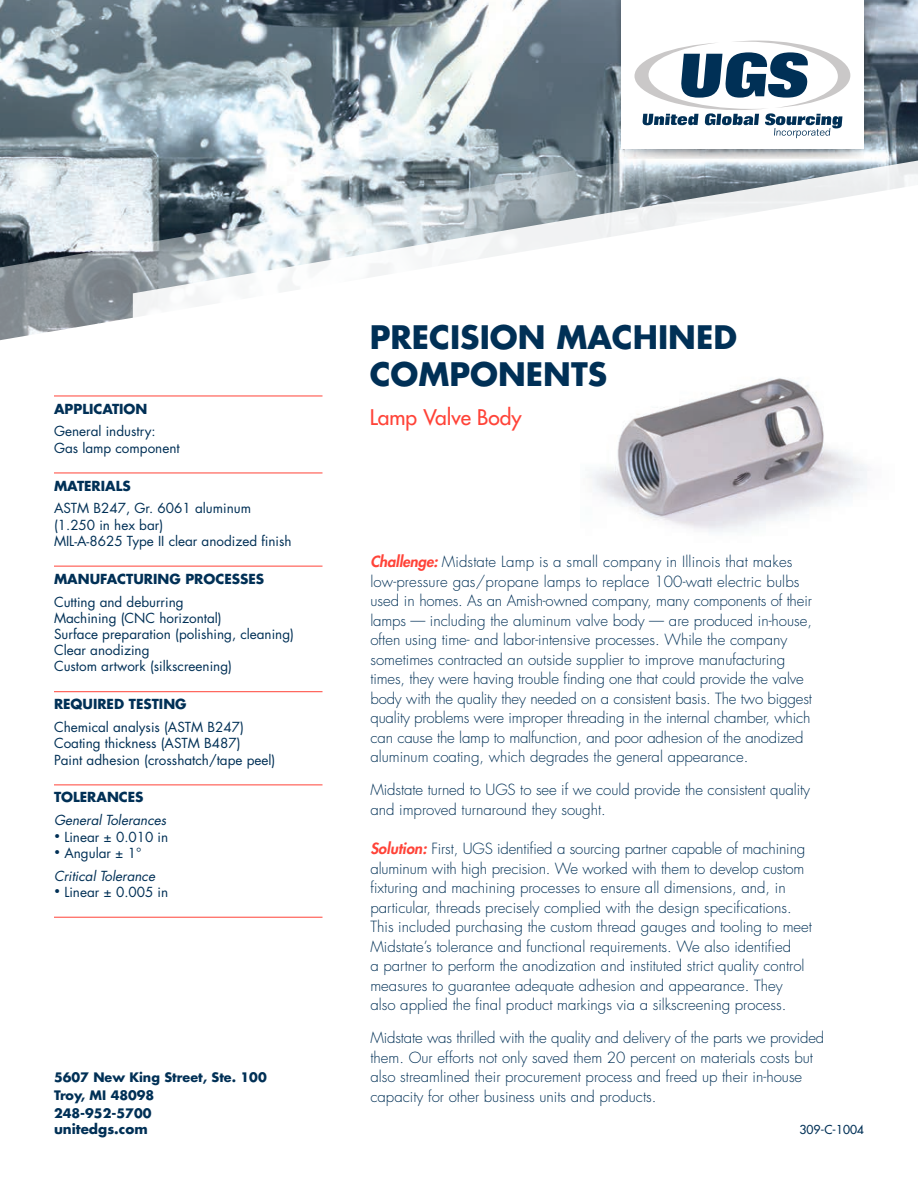
<style>
.page{position:relative;width:918px;height:1188px;background:#fff}
.page>*{position:absolute;margin:0;border:0;box-sizing:border-box;transform-origin:0 0}
.t1{font:700 31.5px/37.8px "Futura";color:#003056}
.t2{font:21px "Futura";color:#ff4338}
.t3{font:300 15px/19.5px "Futura";color:#003056}
.t4{font:13.5px/16.2px "Futura";color:#003056}
.Tech_Specs_Bold_CAPS{font:700 13.5px "Futura";color:#003056}
.t5{font:italic 13.5px "Futura";color:#003056}
.t6{font:700 12.75px/18px "Futura";color:#003056}
.t7{font:12px "Futura";letter-spacing:-.01em;color:#003056}
.s1{font-size:10.5px}
.s2{font-weight:800;font-style:italic;color:#ff4338}
</style>
<div class="page">
<img style="left:0;top:0;width:918px;height:134px">
<svg style="left:0;top:122px;width:614px;height:351px"></svg>
<svg style="left:87px;top:178px;width:527px;height:389px"></svg>
<svg style="left:614px;top:0;width:265px;height:134px"></svg>
<img style="left:580px;top:365px;width:287px;height:192px">
<hr style="left:54px;top:396px;width:268px;height:1px;background:#ff4338">
<hr style="left:54px;top:473px;width:268px;height:1px;background:#ff4338">
<hr style="left:54px;top:566px;width:268px;height:1px;background:#ff4338">
<hr style="left:54px;top:691px;width:268px;height:1px;background:#ff4338">
<hr style="left:54px;top:785px;width:268px;height:1px;background:#ff4338">
<hr style="left:54px;top:917px;width:268px;height:1px;background:#ff4338">
<svg style="left:133px;top:134px;width:785px;height:194px"></svg>
<p class="Tech_Specs_Bold_CAPS" style="left:54px;top:399px;width:95px">APPLICATION</p>
<p class="t4" style="left:54px;top:423px;width:127px">General industry:<br>Gas lamp component</p>
<p class="Tech_Specs_Bold_CAPS" style="left:54px;top:476px;width:78px">MATERIALS</p>
<p class="t4" style="left:54px;top:500px;width:199px">ASTM B247, Gr. 6061 aluminum (1.250 in hex bar)</p>
<p class="t4" style="left:54px;top:533px;width:239px">MIL-A-8625 Type II clear anodized finish</p>
<p class="Tech_Specs_Bold_CAPS" style="left:54px;top:569px;width:212px">MANUFACTURING PROCESSES</p>
<p class="t4" style="left:54px;top:593px;width:131px">Cutting and deburring</p>
<p class="t4" style="left:54px;top:610px;width:169px">Machining (CNC horizontal)</p>
<p class="t4" style="left:54px;top:626px;width:242px">Surface preparation (polishing, cleaning)</p>
<p class="t4" style="left:54px;top:642px;width:97px">Clear anodizing</p>
<p class="t4" style="left:54px;top:658px;width:180px">Custom artwork (silkscreening)</p>
<p class="Tech_Specs_Bold_CAPS" style="left:54px;top:695px;width:134px">REQUIRED TESTING</p>
<p class="t4" style="left:54px;top:719px;width:192px">Chemical analysis (ASTM B247)</p>
<p class="t4" style="left:54px;top:735px;width:188px">Coating thickness (ASTM B487)</p>
<p class="t4" style="left:54px;top:751px;width:223px">Paint adhesion (crosshatch/tape peel)</p>
<p class="Tech_Specs_Bold_CAPS" style="left:54px;top:788px;width:91px">TOLERANCES</p>
<p class="t5" style="left:54px;top:811px;width:114px">General Tolerances</p>
<p class="t4" style="left:54px;top:828px;width:116px"><span class="s1">•</span> Linear ± 0.010 in</p>
<p class="t4" style="left:54px;top:845px;width:89px"><span class="s1">•</span> Angular ± 1°</p>
<p class="t5" style="left:54px;top:867px;width:103px">Critical Tolerance</p>
<p class="t4" style="left:54px;top:884px;width:116px"><span class="s1">•</span> Linear ± 0.005 in</p>
<p class="t6" style="left:54px;top:1068px;width:214px">5607 New King Street, Ste. 100<br>Troy, MI 48098<br>248-952-5700</p>
<p class="Tech_Specs_Bold_CAPS" style="left:54px;top:1120px;width:95px">unitedgs.com</p>
<p class="t1" style="left:370px;top:317px;width:369px">PRECISION MACHINED<br>COMPONENTS</p>
<p class="t2" style="left:370px;top:404px;width:153px">Lamp Valve Body</p>
<p class="t3" style="left:370px;top:552px;width:443px"><span class="s2">Challenge:</span> Midstate Lamp is a small company in Illinois that makes low-pressure gas/propane lamps to replace 100-watt electric bulbs used in homes. As an Amish-owned company, many components of their lamps — including the aluminum valve body — are produced in-house, often using time- and labor-intensive processes. While the company sometimes contracted an outside supplier to improve manufacturing times, they were having trouble finding one that could provide the valve body with the quality they needed on a consistent basis. The two biggest quality problems were improper threading in the internal chamber, which can cause the lamp to malfunction, and poor adhesion of the anodized aluminum coating, which degrades the general appearance.</p>
<p class="t3" style="left:370px;top:780px;width:441px">Midstate turned to UGS to see if we could provide the consistent quality and improved turnaround they sought.</p>
<p class="t3" style="left:370px;top:839px;width:443px"><span class="s2">Solution:</span> First, UGS identified a sourcing partner capable of machining aluminum with high precision. We worked with them to develop custom fixturing and machining processes to ensure all dimensions, and, in particular, threads precisely complied with the design specifications.<br>This included purchasing the custom thread gauges and tooling to meet Midstate’s tolerance and functional requirements. We also identified<br>a partner to perform the anodization and instituted strict quality control measures to guarantee adequate adhesion and appearance. They<br>also applied the final product markings via a silkscreening process.</p>
<p class="t3" style="left:370px;top:1028px;width:455px">Midstate was thrilled with the quality and delivery of the parts we provided them. Our efforts not only saved them 20 percent on materials costs but also streamlined their procurement process and freed up their in-house capacity for other business units and products.</p>
<p class="t7" style="left:800px;top:1122px;width:66px">309-C-1004</p>
</div>
